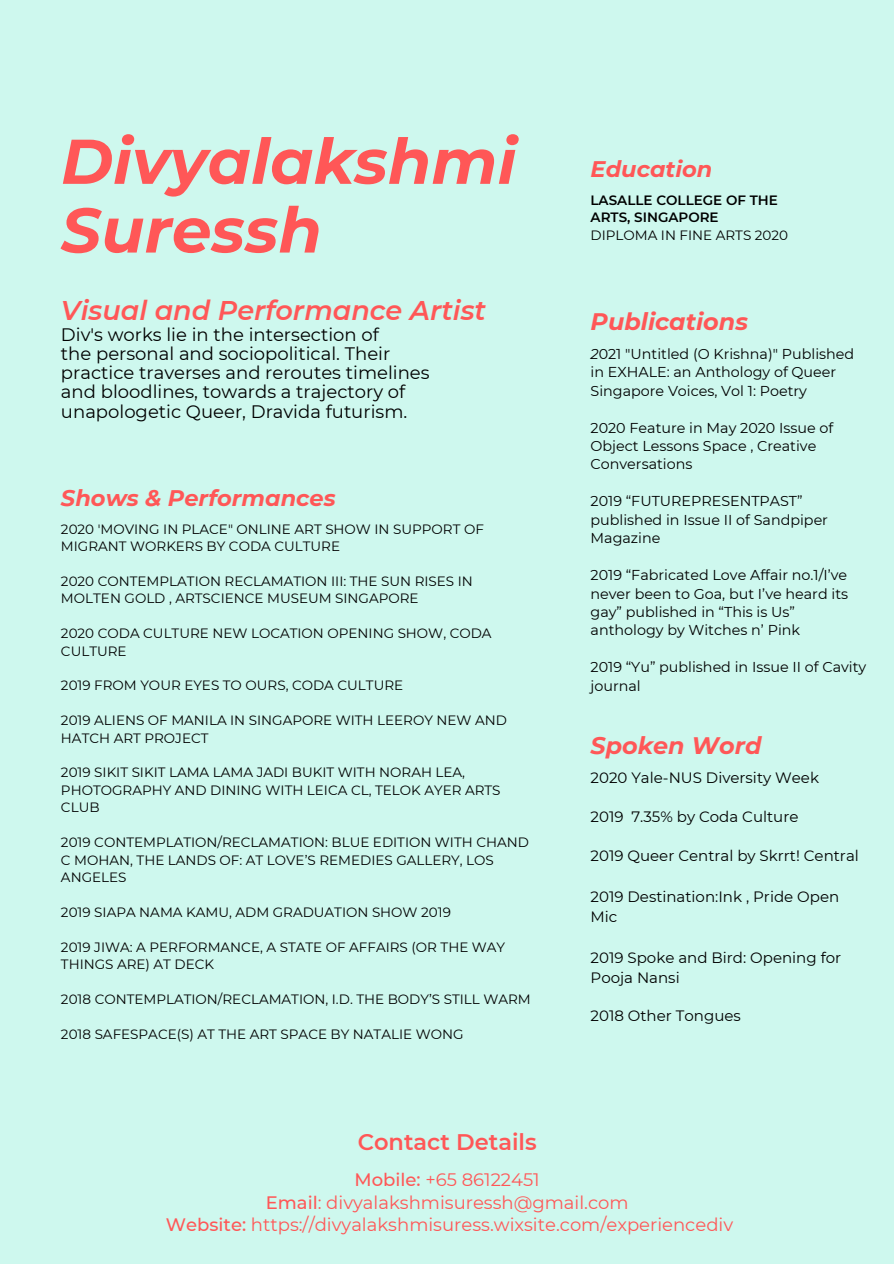
<style>
.page{position:relative;width:894px;height:1264px;background:#fff}
.page>*{position:absolute;margin:0;border:0;box-sizing:border-box;transform-origin:0 0}
.t1{font:italic 700 63px/68.7px "Montserrat";color:#ff5757}
.t2{font:italic 600 27px "Montserrat";color:#ff5757}
.t3{font:italic 700 23.85px "Montserrat";color:#ff5757}
.t4{font:italic 700 22.5px "Montserrat";color:#ff5757}
.t5{font:600 22.5px "Montserrat";color:#ff5757}
.t6{font:18px/19.2px "Montserrat";color:#000}
.t7{font:18px/22.5px "Montserrat";color:#ff5757;text-align:center}
.t8{font:15px/20.2px "Montserrat";color:#000}
.t9{font:14.25px/18.5px "Montserrat";color:#000}
.t10{font:13.5px/17.4px "Montserrat";color:#000}
.t11{font:600 13.5px/17.4px "Montserrat";color:#000}
.s1{font-style:italic}
.s2{font-weight:500}
</style>
<div class="page">
<div style="left:0;top:0;width:893px;height:1263px;background:#cef8ee"></div>
<h1 class="t1" style="left:61px;top:127px;width:457px">Divyalakshmi<br>Suressh</h1>
<h2 class="t2" style="left:61px;top:293px;width:426px">Visual and Performance Artist</h2>
<h3 class="t6" style="left:61px;top:325px;width:370px">Div's works lie in the intersection of<br>the personal and sociopolitical. Their practice traverses and reroutes timelines and bloodlines, towards a trajectory of unapologetic Queer, Dravida futurism.</h3>
<h3 class="t4" style="left:61px;top:484px;width:276px">Shows &amp; Performances</h3>
<p class="t10" style="left:61px;top:520px;width:424px">2020 'MOVING IN PLACE" ONLINE ART SHOW IN SUPPORT OF<br>MIGRANT WORKERS BY CODA CULTURE</p>
<p class="t10" style="left:61px;top:572px;width:413px">2020 CONTEMPLATION RECLAMATION III: THE SUN RISES IN<br>MOLTEN GOLD , ARTSCIENCE MUSEUM SINGAPORE</p>
<p class="t10" style="left:61px;top:624px;width:432px">2020 CODA CULTURE NEW LOCATION OPENING SHOW, CODA<br>CULTURE</p>
<p class="t10" style="left:61px;top:677px;width:343px">2019 FROM YOUR EYES TO OURS, CODA CULTURE</p>
<p class="t10" style="left:61px;top:711px;width:447px">2019 ALIENS OF MANILA IN SINGAPORE WITH LEEROY NEW AND<br>HATCH ART PROJECT</p>
<p class="t10" style="left:61px;top:764px;width:441px">2019 SIKIT SIKIT LAMA LAMA JADI BUKIT WITH NORAH LEA,<br>PHOTOGRAPHY AND DINING WITH LEICA CL, TELOK AYER ARTS<br>CLUB</p>
<p class="t10" style="left:61px;top:833px;width:469px">2019 CONTEMPLATION/RECLAMATION: BLUE EDITION WITH CHAND<br>C MOHAN, THE LANDS OF: AT LOVE’S REMEDIES GALLERY, LOS<br>ANGELES</p>
<p class="t10" style="left:61px;top:903px;width:391px">2019 SIAPA NAMA KAMU, ADM GRADUATION SHOW 2019</p>
<p class="t10" style="left:61px;top:938px;width:445px">2019 JIWA: A PERFORMANCE, A STATE OF AFFAIRS (OR THE WAY<br>THINGS ARE) AT DECK</p>
<p class="t10" style="left:61px;top:990px;width:471px">2018 CONTEMPLATION/RECLAMATION, I.D. THE BODY’S STILL WARM</p>
<p class="t10" style="left:61px;top:1025px;width:404px">2018 SAFESPACE(S) AT THE ART SPACE BY NATALIE WONG</p>
<h3 class="t4" style="left:590px;top:156px;width:123px">Education</h3>
<p class="t11" style="left:590px;top:191px;width:189px">LASALLE COLLEGE OF THE<br>ARTS, SINGAPORE</p>
<p class="t10" style="left:590px;top:226px;width:199px">DIPLOMA IN FINE ARTS 2020</p>
<h3 class="t3" style="left:590px;top:307px;width:159px">Publications</h3>
<p class="t9" style="left:590px;top:344px;width:265px"><span class="s1">2</span>021 "Untitled (O Krishna)" Published in EXHALE: an Anthology of Queer<br>Singapore Voices, Vol 1: Poetry</p>
<p class="t9" style="left:590px;top:418px;width:244px">2020 Feature in May 2020 Issue of<br>Object Lessons Space , Creative<br>Conversations</p>
<p class="t9" style="left:590px;top:492px;width:239px">2019 “FUTUREPRESENTPAST” published in Issue II of Sandpiper<br>Magazine</p>
<p class="t9" style="left:590px;top:565px;width:259px">2019 “Fabricated Love Affair no.1/I’ve never been to Goa, but I’ve heard its gay” published in “This is Us” anthology by Witches n’ Pink</p>
<p class="t9" style="left:590px;top:658px;width:277px">2019 “Yu” published in Issue II of Cavity journal</p>
<h3 class="t3" style="left:590px;top:730px;width:172px">Spoken Word</h3>
<p class="t8" style="left:590px;top:768px;width:230px">2020 Yale-NUS Diversity Week</p>
<p class="t8" style="left:590px;top:806px;width:209px">2019 7.35% by Coda Culture</p>
<p class="t8" style="left:590px;top:845px;width:270px">2019 Queer Central by Skrrt! Central</p>
<p class="t8" style="left:590px;top:886px;width:250px">2019 Destination:Ink , Pride Open<br>Mic</p>
<p class="t8" style="left:590px;top:947px;width:252px">2019 Spoke and Bird: Opening for<br>Pooja Nansi</p>
<p class="t8" style="left:590px;top:1005px;width:152px">2018 Other Tongues</p>
<h3 class="t5" style="left:357px;top:1128px;width:180px">Contact Details</h3>
<h3 class="t7" style="left:166px;top:1168px;width:568px"><span class="s2">Mobile:</span> +65 86122451<br><span class="s2">Email</span>: divyalakshmisuressh@gmail.com<br><span class="s2">Website:</span> https://divyalakshmisuress.wixsite.com/experiencediv</h3>
</div>
